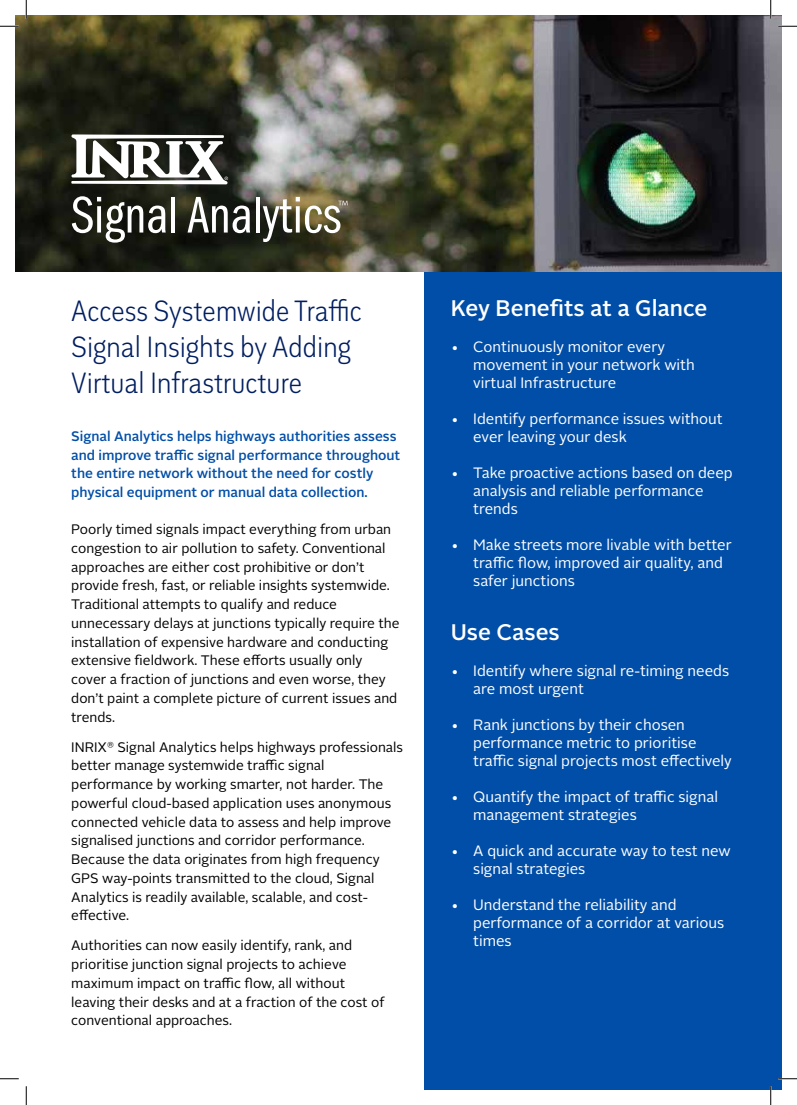
<style>
.page{position:relative;width:797px;height:1105px;background:#fff}
.page>*{position:absolute;margin:0;border:0;box-sizing:border-box;transform-origin:0 0}
.t1{font:300 condensed 30px/36px "Trilogy Sans";color:#001e61}
.t2{font:500 22.5px "Alright Sans";color:#fff}
.t3{font:15px/18px "Alright Sans";color:#fff}
.t4{font:13.75px/18.8px "Alright Sans";color:#000}
.t5{font:500 13.75px/18.8px "Alright Sans";color:#004ea8}
</style>
<div class="page">
<div style="left:424px;top:246px;width:358px;height:844px;background:#004ea8"></div>
<img style="left:15px;top:15px;width:767px;height:257px">
<svg style="left:72px;top:196px;width:94px;height:47px"></svg>
<hr style="left:171px;top:197px;width:4px;height:36px;background:#fff">
<svg style="left:187px;top:197px;width:63px;height:36px"></svg>
<hr style="left:256px;top:197px;width:4px;height:36px;background:#fff">
<svg style="left:263px;top:197px;width:84px;height:45px"></svg>
<svg style="left:71px;top:134px;width:157px;height:50px"></svg>
<svg style="left:0;top:25px;width:19px;height:2px"></svg>
<svg style="left:778px;top:25px;width:19px;height:2px"></svg>
<svg style="left:0;top:1078px;width:19px;height:1px"></svg>
<svg style="left:778px;top:1078px;width:19px;height:1px"></svg>
<svg style="left:25px;top:0;width:2px;height:19px"></svg>
<svg style="left:25px;top:1086px;width:2px;height:19px"></svg>
<svg style="left:770px;top:0;width:1px;height:19px"></svg>
<svg style="left:770px;top:1086px;width:1px;height:19px"></svg>
<h1 class="t1" style="left:71px;top:293px;width:292px">Access Systemwide Traffic<br>Signal Insights by Adding<br>Virtual Infrastructure</h1>
<p class="t5" style="left:71px;top:427px;width:330px">Signal Analytics helps highways authorities assess and improve traffic signal performance throughout the entire network without the need for costly physical equipment or manual data collection.</p>
<p class="t4" style="left:71px;top:520px;width:330px">Poorly timed signals impact everything from urban congestion to air pollution to safety. Conventional approaches are either cost prohibitive or don’t provide fresh, fast, or reliable insights systemwide.<br>Traditional attempts to qualify and reduce unnecessary delays at junctions typically require the installation of expensive hardware and conducting extensive fieldwork. These efforts usually only cover a fraction of junctions and even worse, they don’t paint a complete picture of current issues and trends.</p>
<p class="t4" style="left:71px;top:738px;width:333px">INRIX<sup>®</sup> Signal Analytics helps highways professionals better manage systemwide traffic signal performance by working smarter, not harder. The powerful cloud-based application uses anonymous connected vehicle data to assess and help improve signalised junctions and corridor performance.<br>Because the data originates from high frequency GPS way-points transmitted to the cloud, Signal Analytics is readily available, scalable, and cost&shy;effective.</p>
<p class="t4" style="left:71px;top:936px;width:315px">Authorities can now easily identify, rank, and prioritise junction signal projects to achieve maximum impact on traffic flow, all without leaving their desks and at a fraction of the cost of conventional approaches.</p>
<h2 class="t2" style="left:450px;top:293px;width:258px">Key Benefits at a Glance</h2>
<p class="t3" style="left:473px;top:338px;width:223px;text-indent:-22px">• Continuously monitor every movement in your network with virtual Infrastructure</p>
<p class="t3" style="left:473px;top:410px;width:251px;text-indent:-22px">• Identify performance issues without ever leaving your desk</p>
<p class="t3" style="left:473px;top:464px;width:261px;text-indent:-22px">• Take proactive actions based on deep analysis and reliable performance trends</p>
<p class="t3" style="left:473px;top:536px;width:260px;text-indent:-22px">• Make streets more livable with better traffic flow, improved air quality, and safer junctions</p>
<h2 class="t2" style="left:450px;top:617px;width:111px">Use Cases</h2>
<p class="t3" style="left:473px;top:662px;width:257px;text-indent:-22px">• Identify where signal re-timing needs are most urgent</p>
<p class="t3" style="left:473px;top:716px;width:260px;text-indent:-22px">• Rank junctions by their chosen performance metric to prioritise traffic signal projects most effectively</p>
<p class="t3" style="left:473px;top:788px;width:246px;text-indent:-22px">• Quantify the impact of traffic signal management strategies</p>
<p class="t3" style="left:473px;top:842px;width:259px;text-indent:-22px">• A quick and accurate way to test new signal strategies</p>
<p class="t3" style="left:473px;top:896px;width:252px;text-indent:-22px">• Understand the reliability and performance of a corridor at various times</p>
</div>
